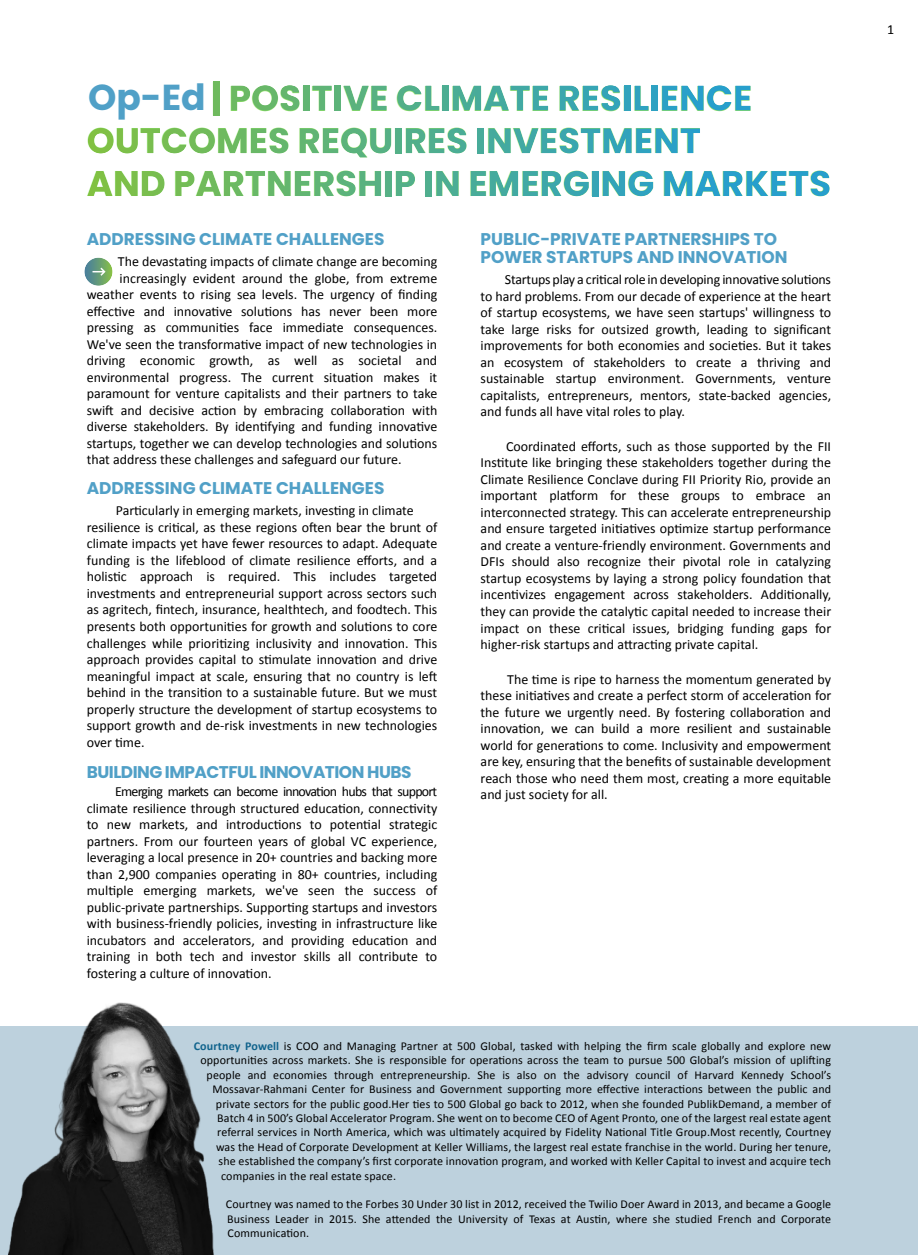
<style>
.page{position:relative;width:918px;height:1255px;background:#fff}
.page>*{position:absolute;margin:0;border:0;box-sizing:border-box;transform-origin:0 0}
.t1{font:700 35.55px/42.8px "Poppins";color:#89dc65}
.t2{font:700 16.95px/18px "Poppins";color:#51a0c7}
.t3{font:700 16.95px "Poppins";letter-spacing:-.03em;color:#51a0c7}
.t4{font:13.95px/16.5px "Calibri";color:#000;text-align:justify}
.t5{font:12px/14.4px "Calibri";letter-spacing:.01em;color:#000;text-align:justify}
.s1{font-size:36px;color:#50a0c7}
.s2{font-weight:700;color:#10638c}
</style>
<div class="page">
<div style="left:213px;top:81px;width:6px;height:34px;background:#6fba5d"></div>
<svg style="left:231px;top:85px;width:69px;height:26px"></svg>
<div style="left:303px;top:85px;width:6px;height:25px;background:#61b572"></div>
<svg style="left:312px;top:85px;width:20px;height:25px"></svg>
<div style="left:335px;top:85px;width:6px;height:25px;background:#5db379"></div>
<svg style="left:344px;top:85px;width:43px;height:25px"></svg>
<svg style="left:397px;top:85px;width:42px;height:26px"></svg>
<div style="left:442px;top:85px;width:6px;height:25px;background:#4dad92"></div>
<svg style="left:453px;top:85px;width:95px;height:25px"></svg>
<svg style="left:560px;top:85px;width:60px;height:26px"></svg>
<div style="left:624px;top:85px;width:6px;height:25px;background:#31a3bc"></div>
<svg style="left:635px;top:85px;width:14px;height:25px"></svg>
<div style="left:652px;top:85px;width:6px;height:25px;background:#2da1c2"></div>
<svg style="left:662px;top:85px;width:89px;height:26px"></svg>
<svg style="left:88px;top:128px;width:200px;height:25px"></svg>
<svg style="left:300px;top:128px;width:91px;height:29px"></svg>
<div style="left:395px;top:128px;width:6px;height:25px;background:#54b087"></div>
<svg style="left:406px;top:128px;width:61px;height:25px"></svg>
<div style="left:478px;top:128px;width:6px;height:25px;background:#47ab9a"></div>
<svg style="left:488px;top:128px;width:212px;height:25px"></svg>
<svg style="left:87px;top:171px;width:77px;height:25px"></svg>
<svg style="left:175px;top:171px;width:206px;height:25px"></svg>
<div style="left:385px;top:171px;width:7px;height:25px;background:#55b085"></div>
<svg style="left:396px;top:171px;width:19px;height:25px"></svg>
<div style="left:426px;top:171px;width:6px;height:25px;background:#4fae8f"></div>
<svg style="left:436px;top:171px;width:23px;height:25px"></svg>
<svg style="left:471px;top:171px;width:118px;height:25px"></svg>
<div style="left:592px;top:171px;width:6px;height:25px;background:#36a5b5"></div>
<svg style="left:603px;top:171px;width:50px;height:25px"></svg>
<svg style="left:664px;top:171px;width:166px;height:25px"></svg>
<div style="left:0;top:1026px;width:918px;height:228px;background:#bdd1dd"></div>
<img style="left:8px;top:1002px;width:206px;height:252px">
<svg style="left:84px;top:257px;width:29px;height:29px"></svg>
<svg style="left:93px;top:267px;width:13px;height:9px"></svg>
<h1 class="t1" style="left:87px;top:79px;width:746px"><span class="s1">Op-Ed</span>| POSITIVE CLIMATE RESILIENCE<br>OUTCOMES REQUIRES INVESTMENT<br>AND PARTNERSHIP IN EMERGING MARKETS</h1>
<p class="t2" style="left:87px;top:230px;width:299px">ADDRESSING CLIMATE CHALLENGES</p>
<p class="t4" style="left:118px;top:253px;width:321px">The devastating impacts of climate change are becoming</p>
<p class="t4" style="left:120px;top:269px;width:319px">increasingly evident around the globe, from extreme</p>
<p class="t4" style="left:87px;top:286px;width:352px">weather events to rising sea levels. The urgency of finding</p>
<p class="t4" style="left:87px;top:302px;width:352px">effective and innovative solutions has never been more</p>
<p class="t4" style="left:87px;top:319px;width:352px">pressing as communities face immediate consequences.</p>
<p class="t4" style="left:87px;top:335px;width:352px">We've seen the transformative impact of new technologies in</p>
<p class="t4" style="left:87px;top:352px;width:352px">driving economic growth, as well as societal and</p>
<p class="t4" style="left:87px;top:368px;width:352px">environmental progress. The current situation makes it</p>
<p class="t4" style="left:87px;top:385px;width:352px">paramount for venture capitalists and their partners to take</p>
<p class="t4" style="left:87px;top:401px;width:352px">swift and decisive action by embracing collaboration with</p>
<p class="t4" style="left:87px;top:418px;width:352px">diverse stakeholders. By identifying and funding innovative</p>
<p class="t4" style="left:87px;top:434px;width:352px">startups, together we can develop technologies and solutions</p>
<p class="t4" style="left:87px;top:451px;width:316px">that address these challenges and safeguard our future.</p>
<p class="t2" style="left:87px;top:479px;width:299px">ADDRESSING CLIMATE CHALLENGES</p>
<p class="t4" style="left:87px;top:502px;width:352px;text-align:left;text-indent:29px">Particularly in emerging markets, investing in climate resilience is critical, as these regions often bear the brunt of climate impacts yet have fewer resources to adapt. Adequate funding is the lifeblood of climate resilience efforts, and a holistic approach is required. This includes targeted investments and entrepreneurial support across sectors such as agritech, fintech, insurance, healthtech, and foodtech. This presents both opportunities for growth and solutions to core challenges while prioritizing inclusivity and innovation. This approach provides capital to stimulate innovation and drive meaningful impact at scale, ensuring that no country is left behind in the transition to a sustainable future. But we must properly structure the development of startup ecosystems to support growth and de-risk investments in new technologies over time.</p>
<p class="t3" style="left:87px;top:762px;width:326px">BUILDING IMPACTFUL INNOVATION HUBS</p>
<p class="t4" style="left:87px;top:782px;width:352px;text-indent:28px">Emerging markets can become innovation hubs that support climate resilience through structured education, connectivity to new markets, and introductions to potential strategic partners. From our fourteen years of global VC experience, leveraging a local presence in 20+ countries and backing more than 2,900 companies operating in 80+ countries, including multiple emerging markets, we've seen the success of public-private partnerships. Supporting startups and investors with business-friendly policies, investing in infrastructure like incubators and accelerators, and providing education and training in both tech and investor skills all contribute to fostering a culture of innovation.</p>
<p class="t2" style="left:481px;top:230px;width:309px">PUBLIC-PRIVATE PARTNERSHIPS TO<br>POWER STARTUPS AND INNOVATION</p>
<p class="t4" style="left:481px;top:271px;width:352px;text-indent:24px">Startups play a critical role in developing innovative solutions to hard problems. From our decade of experience at the heart of startup ecosystems, we have seen startups' willingness to take large risks for outsized growth, leading to significant improvements for both economies and societies. But it takes an ecosystem of stakeholders to create a thriving and sustainable startup environment. Governments, venture capitalists, entrepreneurs, mentors, state-backed agencies, and funds all have vital roles to play.</p>
<p class="t4" style="left:481px;top:437px;width:352px;text-indent:25px">Coordinated efforts, such as those supported by the FII Institute like bringing these stakeholders together during the Climate Resilience Conclave during FII Priority Rio, provide an important platform for these groups to embrace an interconnected strategy. This can accelerate entrepreneurship and ensure targeted initiatives optimize startup performance and create a venture-friendly environment. Governments and DFIs should also recognize their pivotal role in catalyzing startup ecosystems by laying a strong policy foundation that incentivizes engagement across stakeholders. Additionally, they can provide the catalytic capital needed to increase their impact on these critical issues, bridging funding gaps for higher-risk startups and attracting private capital.</p>
<p class="t4" style="left:481px;top:670px;width:352px;text-indent:27px">The time is ripe to harness the momentum generated by these initiatives and create a perfect storm of acceleration for the future we urgently need. By fostering collaboration and innovation, we can build a more resilient and sustainable world for generations to come. Inclusivity and empowerment are key, ensuring that the benefits of sustainable development reach those who need them most, creating a more equitable and just society for all.</p>
<p class="t5" style="left:194px;top:1038px;width:639px"><span class="s2">Courtney Powell</span> is COO and Managing Partner at 500 Global, tasked with helping the firm scale globally and explore new</p>
<p class="t5" style="left:200px;top:1052px;width:632px">opportunities across markets. She is responsible for operations across the team to pursue 500 Global’s mission of uplifting</p>
<p class="t5" style="left:207px;top:1066px;width:626px">people and economies through entrepreneurship. She is also on the advisory council of Harvard Kennedy School’s</p>
<p class="t5" style="left:212px;top:1081px;width:620px">Mossavar-Rahmani Center for Business and Government supporting more effective interactions between the public and</p>
<p class="t5" style="left:216px;top:1095px;width:617px">private sectors for the public good.Her ties to 500 Global go back to 2012, when she founded PublikDemand, a member of</p>
<p class="t5" style="left:217px;top:1110px;width:615px">Batch 4 in 500’s Global Accelerator Program. She went on to become CEO of Agent Pronto, one of the largest real estate agent</p>
<p class="t5" style="left:217px;top:1124px;width:615px">referral services in North America, which was ultimately acquired by Fidelity National Title Group.Most recently, Courtney</p>
<p class="t5" style="left:216px;top:1138px;width:617px">was the Head of Corporate Development at Keller Williams, the largest real estate franchise in the world. During her tenure,</p>
<p class="t5" style="left:219px;top:1153px;width:614px">she established the company’s first corporate innovation program, and worked with Keller Capital to invest and acquire tech</p>
<p class="t5" style="left:221px;top:1167px;width:176px">companies in the real estate space.</p>
<p class="t5" style="left:226px;top:1196px;width:607px">Courtney was named to the Forbes 30 Under 30 list in 2012, received the Twilio Doer Award in 2013, and became a Google Business Leader in 2015. She attended the University of Texas at Austin, where she studied French and Corporate Communication.</p>
<p class="t4" style="left:887px;top:21px;width:9px">1</p>
</div>
